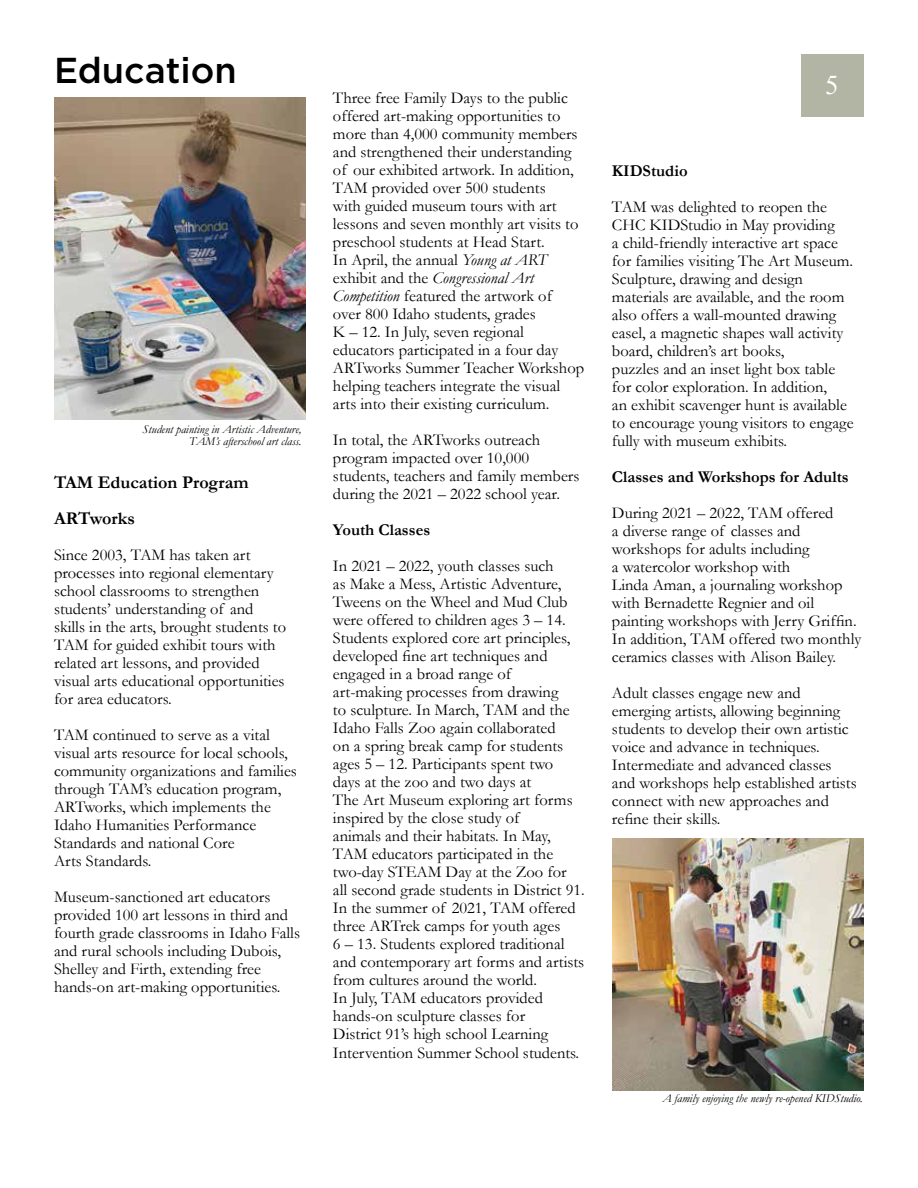
<style>
.page{position:relative;width:918px;height:1188px;background:#fff}
.page>*{position:absolute;margin:0;border:0;box-sizing:border-box;transform-origin:0 0}
.t1{font:500 36px "Gotham";color:#000}
.t2{font:27px "Times New Roman";color:#fff}
.t3{font:700 18px/36px "Garamond";color:#000}
.t4{font:16.5px/18px "Garamond";color:#000}
.t5{font:700 16.5px "Garamond";color:#000}
.t6{font:italic 12px/12px "Garamond";color:#000;text-align:right}
.s1{font-style:italic}
</style>
<div class="page">
<div style="left:801px;top:54px;width:63px;height:63px;background:#b3b5a4"></div>
<img style="left:54px;top:98px;width:252px;height:321px">
<img style="left:612px;top:839px;width:252px;height:252px">
<h1 class="t1" style="left:54px;top:47px;width:184px">Education</h1>
<p class="t6" style="left:143px;top:423px;width:160px">Student painting in Artistic Adventure,<br>TAM’s afterschool art class.</p>
<p class="t3" style="left:54px;top:464px;width:196px">TAM Education Program<br>ARTworks</p>
<p class="t4" style="left:54px;top:545px;width:234px">Since 2003, TAM has taken art processes into regional elementary school classrooms to strengthen students’ understanding of and skills in the arts, brought students to<br>TAM for guided exhibit tours with related art lessons, and provided visual arts educational opportunities for area educators.</p>
<p class="t4" style="left:54px;top:725px;width:244px">TAM continued to serve as a vital visual arts resource for local schools, community organizations and families through TAM’s education program,<br>ARTworks, which implements the<br>Idaho Humanities Performance<br>Standards and national Core<br>Arts Standards.</p>
<p class="t4" style="left:54px;top:887px;width:248px">Museum-sanctioned art educators provided 100 art lessons in third and fourth grade classrooms in Idaho Falls and rural schools including Dubois, Shelley and Firth, extending free hands-on art-making opportunities.</p>
<p class="t4" style="left:333px;top:88px;width:253px">Three free Family Days to the public offered art-making opportunities to more than 4,000 community members and strengthened their understanding of our exhibited artwork. In addition, TAM provided over 500 students<br>with guided museum tours with art lessons and seven monthly art visits to preschool students at Head Start.<br>In April, the annual <span class="s1">Young at ART </span>exhibit and the <span class="s1">Congressional Art Competition</span> featured the artwork of<br>over 800 Idaho students, grades<br>K – 12. In July, seven regional educators participated in a four day ARTworks Summer Teacher Workshop helping teachers integrate the visual arts into their existing curriculum.</p>
<p class="t4" style="left:333px;top:430px;width:248px">In total, the ARTworks outreach program impacted over 10,000 students, teachers and family members during the 2021 – 2022 school year.</p>
<p class="t5" style="left:333px;top:520px;width:99px">Youth Classes</p>
<p class="t4" style="left:333px;top:556px;width:253px">In 2021 – 2022, youth classes such<br>as Make a Mess, Artistic Adventure, Tweens on the Wheel and Mud Club were offered to children ages 3 – 14.<br>Students explored core art principles, developed fine art techniques and engaged in a broad range of<br>art-making processes from drawing<br>to sculpture. In March, TAM and the Idaho Falls Zoo again collaborated<br>on a spring break camp for students ages 5 – 12. Participants spent two days at the zoo and two days at<br>The Art Museum exploring art forms inspired by the close study of<br>animals and their habitats. In May, TAM educators participated in the two-day STEAM Day at the Zoo for all second grade students in District 91.<br>In the summer of 2021, TAM offered three ARTrek camps for youth ages<br>6 – 13. Students explored traditional and contemporary art forms and artists from cultures around the world.<br>In July, TAM educators provided hands-on sculpture classes for<br>District 91’s high school Learning</p>
<p class="t4" style="left:333px;top:1044px;width:248px">Intervention Summer School students.</p>
<h2 class="t2" style="left:825px;top:67px;width:15px">5</h2>
<p class="t5" style="left:612px;top:161px;width:77px">KIDStudio</p>
<p class="t4" style="left:612px;top:197px;width:243px">TAM was delighted to reopen the CHC KIDStudio in May providing<br>a child-friendly interactive art space for families visiting The Art Museum.<br>Sculpture, drawing and design materials are available, and the room also offers a wall-mounted drawing easel, a magnetic shapes wall activity board, children’s art books,<br>puzzles and an inset light box table for color exploration. In addition,<br>an exhibit scavenger hunt is available to encourage young visitors to engage fully with museum exhibits.</p>
<p class="t5" style="left:612px;top:467px;width:238px">Classes and Workshops for Adults</p>
<p class="t4" style="left:612px;top:503px;width:251px">During 2021 – 2022, TAM offered<br>a diverse range of classes and workshops for adults including<br>a watercolor workshop with<br>Linda Aman, a journaling workshop with Bernadette Regnier and oil painting workshops with Jerry Griffin.<br>In addition, TAM offered two monthly ceramics classes with Alison Bailey.</p>
<p class="t4" style="left:612px;top:683px;width:246px">Adult classes engage new and emerging artists, allowing beginning students to develop their own artistic voice and advance in techniques.<br>Intermediate and advanced classes and workshops help established artists connect with new approaches and refine their skills.</p>
<p class="t6" style="left:663px;top:1092px;width:202px">A family enjoying the newly re-opened KIDStudio.</p>
</div>
